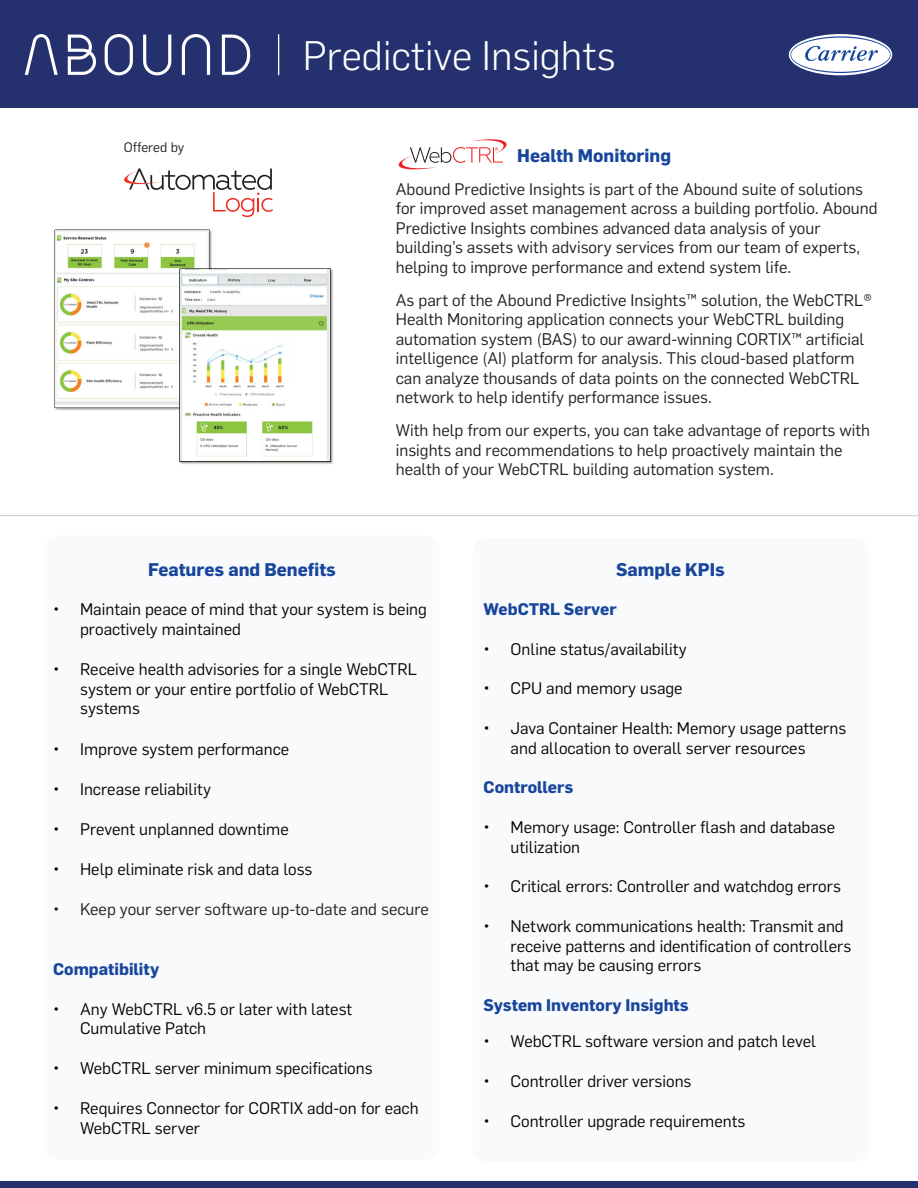
<style>
.page{position:relative;width:918px;height:1188px;background:#fff}
.page>*{position:absolute;margin:0;border:0;box-sizing:border-box;transform-origin:0 0}
.t1{font:300 40.5px "Flama";color:#fff}
.t2{font:700 18px "Flama";color:#18469d}
.t3{font:16.5px/19.8px "Flama";color:#040503}
.t4{font:16.5px/19.5px "Flama";color:#231f20}
.t5{font:700 16.5px "Flama";color:#18469d}
.t6{font:13.5px "Flama";color:#231f20}
</style>
<div class="page">
<div style="left:0;top:0;width:918px;height:107px;background:#25316f"></div>
<svg style="left:105px;top:34px;width:28px;height:41px"></svg>
<svg style="left:143px;top:35px;width:28px;height:40px"></svg>
<svg style="left:182px;top:34px;width:28px;height:41px"></svg>
<svg style="left:25px;top:34px;width:33px;height:41px"></svg>
<svg style="left:222px;top:35px;width:28px;height:40px"></svg>
<svg style="left:68px;top:35px;width:28px;height:40px"></svg>
<hr style="left:278px;top:35px;width:1px;height:40px;background:#fff">
<div style="left:789px;top:34px;width:103px;height:41px;background:#fff;border-radius:50%"></div>
<svg style="left:790px;top:36px;width:101px;height:37px"></svg>
<div style="left:0;top:1181px;width:918px;height:7px;background:#25316f"></div>
<div style="left:44px;top:536px;width:396px;height:624px;background:#f9fafc;border-radius:14px"></div>
<div style="left:473px;top:538px;width:395px;height:624px;background:#f9fafc;border-radius:14px"></div>
<hr style="left:0;top:515px;width:918px;height:1px;background:#939598">
<svg style="left:124px;top:168px;width:149px;height:49px"></svg>
<img style="left:54px;top:229px;width:158px;height:181px">
<img style="left:179px;top:267px;width:154px;height:197px">
<svg style="left:399px;top:139px;width:108px;height:30px"></svg>
<p class="t6" style="left:124px;top:138px;width:62px">Offered by</p>
<h1 class="t1" style="left:303px;top:28px;width:314px">Predictive Insights</h1>
<p class="t2" style="left:517px;top:142px;width:155px">Health Monitoring</p>
<p class="t4" style="left:396px;top:178px;width:483px">Abound Predictive Insights is part of the Abound suite of solutions for improved asset management across a building portfolio. Abound Predictive Insights combines advanced data analysis of your building’s assets with advisory services from our team of experts, helping to improve performance and extend system life.</p>
<p class="t4" style="left:396px;top:289px;width:478px">As part of the Abound Predictive Insights™ solution, the WebCTRL® Health Monitoring application connects your WebCTRL building automation system (BAS) to our award-winning CORTIX™ artificial intelligence (AI) platform for analysis. This cloud-based platform can analyze thousands of data points on the connected WebCTRL network to help identify performance issues.</p>
<p class="t4" style="left:396px;top:420px;width:476px">With help from our experts, you can take advantage of reports with insights and recommendations to help proactively maintain the health of your WebCTRL building automation system.</p>
<p class="t2" style="left:148px;top:556px;width:189px">Features and Benefits</p>
<p class="t3" style="left:80px;top:598px;width:348px;text-indent:-27px">• Maintain peace of mind that your system is being proactively maintained</p>
<p class="t3" style="left:80px;top:658px;width:338px;text-indent:-27px">• Receive health advisories for a single WebCTRL system or your entire portfolio of WebCTRL systems</p>
<p class="t3" style="left:53px;top:738px;width:238px">• Improve system performance</p>
<p class="t3" style="left:53px;top:778px;width:159px">• Increase reliability</p>
<p class="t3" style="left:53px;top:818px;width:237px">• Prevent unplanned downtime</p>
<p class="t3" style="left:53px;top:858px;width:261px">• Help eliminate risk and data loss</p>
<p class="t4" style="left:53px;top:898px;width:377px">• Keep your server software up-to-date and secure</p>
<p class="t5" style="left:53px;top:957px;width:108px">Compatibility</p>
<p class="t3" style="left:80px;top:998px;width:274px;text-indent:-27px">• Any WebCTRL v6.5 or later with latest<br>Cumulative Patch</p>
<p class="t3" style="left:53px;top:1058px;width:321px">• WebCTRL server minimum specifications</p>
<p class="t3" style="left:80px;top:1098px;width:340px;text-indent:-27px">• Requires Connector for CORTIX add-on for each<br>WebCTRL server</p>
<p class="t2" style="left:616px;top:556px;width:110px">Sample KPIs</p>
<p class="t5" style="left:484px;top:597px;width:135px">WebCTRL Server</p>
<p class="t3" style="left:484px;top:638px;width:205px">• Online status/availability</p>
<p class="t3" style="left:484px;top:677px;width:201px">• CPU and memory usage</p>
<p class="t3" style="left:511px;top:717px;width:337px;text-indent:-27px">• Java Container Health: Memory usage patterns and allocation to overall server resources</p>
<p class="t5" style="left:484px;top:775px;width:91px">Controllers</p>
<p class="t3" style="left:511px;top:816px;width:326px;text-indent:-27px">• Memory usage: Controller flash and database utilization</p>
<p class="t3" style="left:484px;top:875px;width:359px">• Critical errors: Controller and watchdog errors</p>
<p class="t3" style="left:511px;top:915px;width:342px;text-indent:-27px">• Network communications health: Transmit and receive patterns and identification of controllers that may be causing errors</p>
<p class="t5" style="left:484px;top:993px;width:207px">System Inventory Insights</p>
<p class="t3" style="left:484px;top:1031px;width:334px">• WebCTRL software version and patch level</p>
<p class="t3" style="left:484px;top:1070px;width:209px">• Controller driver versions</p>
<p class="t3" style="left:484px;top:1110px;width:263px">• Controller upgrade requirements</p>
</div>
